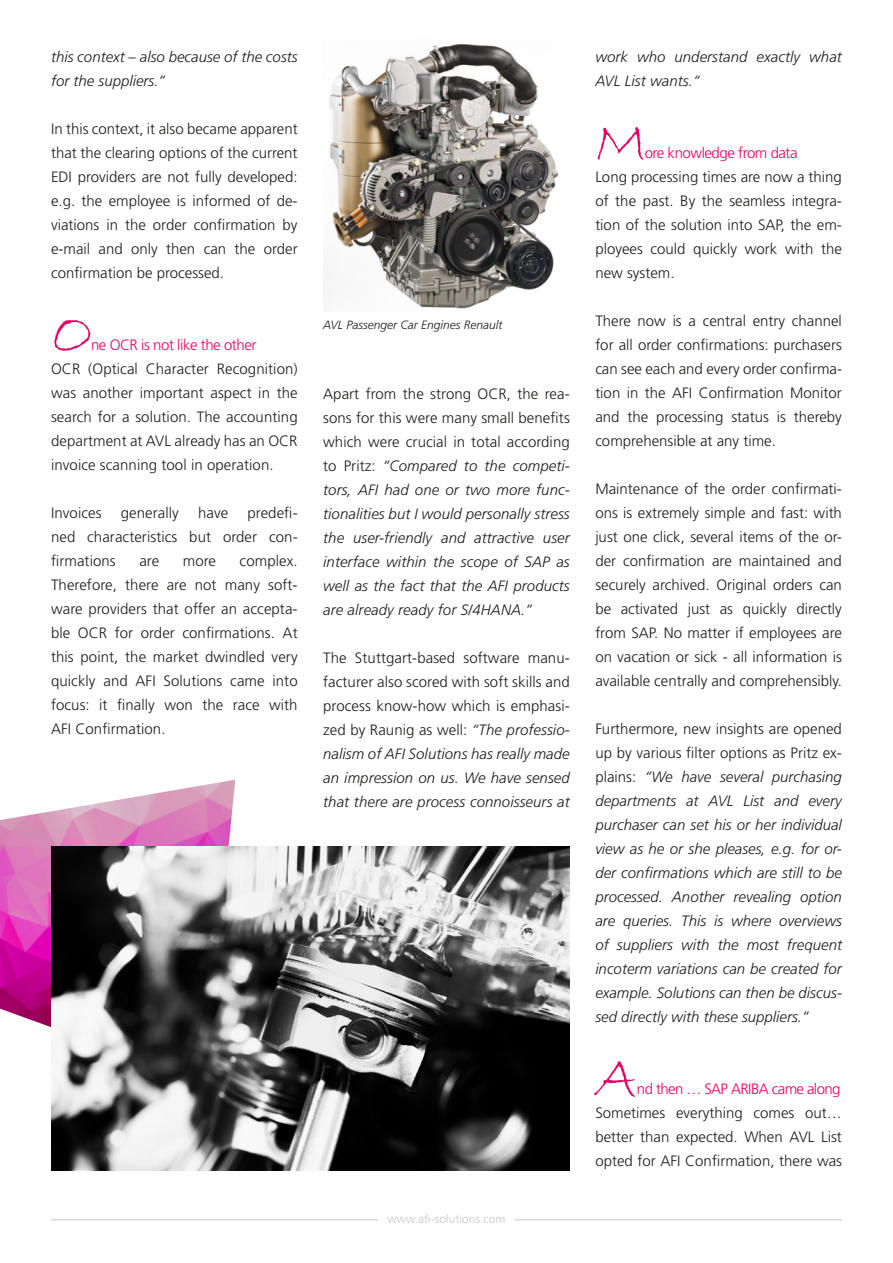
<style>
.page{position:relative;width:893px;height:1263px;background:#fff}
.page>*{position:absolute;margin:0;border:0;box-sizing:border-box;transform-origin:0 0}
.t1{font:60px "Bradley Hand ITC";color:#e60064}
.t2{font:300 15px/24px "Frutiger LT Std";color:#1d1d1b;text-align:justify}
.t3{font:italic 300 15px/24px "Frutiger LT Std";color:#1d1d1b}
.t4{font:300 15px "Frutiger LT Std";letter-spacing:-.03em;color:#e60064}
.t5{font:italic 300 12px "Frutiger LT Std";color:#1d1d1b}
.t6{font:300 12px "Frutiger LT Std";color:#c7c7c6}
.s1{font-style:normal}
.s2{font-style:italic}
</style>
<div class="page">
<img style="left:0;top:780px;width:235px;height:247px">
<img style="left:323px;top:44px;width:236px;height:265px">
<img style="left:51px;top:846px;width:519px;height:324px">
<hr style="left:51px;top:1219px;width:791px;height:1px;background:#c7c7c6">
<div style="left:378px;top:1214px;width:136px;height:14px;background:#fff"></div>
<p class="t3" style="left:51px;top:45px;width:248px">this context – also because of the costs for the suppliers.”</p>
<p class="t2" style="left:51px;top:117px;width:248px">In this context, it also became apparent that the clearing options of the current EDI providers are not fully developed: e.g. the employee is informed of de&shy;viations in the order confirmation by e-mail and only then can the order confirmation be processed.</p>
<h1 class="t1" style="left:51px;top:295px;width:43px">O</h1>
<p class="t4" style="left:91px;top:337px;width:167px">ne OCR is not like the other</p>
<p class="t2" style="left:51px;top:357px;width:248px">OCR (Optical Character Recognition) was another important aspect in the search for a solution. The accounting department at AVL already has an OCR invoice scanning tool in operation.</p>
<p class="t2" style="left:51px;top:501px;width:52px">Invoices</p>
<p class="t2" style="left:121px;top:501px;width:60px">generally</p>
<p class="t2" style="left:198px;top:501px;width:32px">have</p>
<p class="t2" style="left:51px;top:501px;width:248px;text-indent:196px">predefi&shy;ned characteristics but order con&shy;firmations</p>
<p class="t2" style="left:51px;top:549px;width:248px;text-indent:189px">complex.<br>Therefore, there are not many soft&shy;ware providers that offer an accepta&shy;ble OCR for order confirmations. At this point, the market dwindled very quickly and AFI Solutions came into focus: it finally won the race with AFI Confirmation.</p>
<p class="t2" style="left:139px;top:549px;width:21px">are</p>
<p class="t2" style="left:183px;top:549px;width:35px">more</p>
<p class="t5" style="left:323px;top:318px;width:181px">AVL Passenger Car Engines Renault</p>
<p class="t3" style="left:323px;top:382px;width:248px;text-align:justify"><span class="s1">Apart from the strong OCR, the rea&shy;sons for this were many small benefits which were crucial in total according to Pritz:</span> “Compared to the competi&shy;tors, AFI had one or two more func&shy;tionalities but I would personally stress the user-friendly and attractive user interface within the scope of SAP as well as the fact that the AFI products are already ready for S/4HANA.”</p>
<p class="t2" style="left:323px;top:646px;width:248px">The Stuttgart-based software manu&shy;facturer also scored with soft skills and process know-how which is emphasi&shy;zed by Raunig as well: <span class="s2">“The professio&shy;nalism of AFI Solutions has really made an impression on us. We have sensed that there are process connoisseurs at</span></p>
<p class="t6" style="left:387px;top:1212px;width:120px">www.afi-solutions.com</p>
<p class="t3" style="left:595px;top:45px;width:248px">work who understand exactly what<br>AVL List wants.“</p>
<h1 class="t1" style="left:595px;top:103px;width:53px">M</h1>
<p class="t4" style="left:645px;top:145px;width:154px">ore knowledge from data</p>
<p class="t2" style="left:595px;top:165px;width:248px">Long processing times are now a thing of the past. By the seamless integra&shy;tion of the solution into SAP, the em&shy;ployees could quickly work with the new system.</p>
<p class="t2" style="left:595px;top:309px;width:248px">There now is a central entry channel for all order confirmations: purchasers can see each and every order confirma&shy;tion in the AFI Confirmation Monitor and the processing status is thereby comprehensible at any time.</p>
<p class="t2" style="left:595px;top:477px;width:248px">Maintenance of the order confirmati&shy;ons is extremely simple and fast: with just one click, several items of the or&shy;der confirmation are maintained and securely archived. Original orders can be activated just as quickly directly from SAP. No matter if employees are on vacation or sick - all information is available centrally and comprehensibly.</p>
<p class="t3" style="left:595px;top:717px;width:248px;text-align:justify"><span class="s1">Furthermore, new insights are opened up by various filter options as Pritz ex&shy;plains:</span> “We have several purchasing departments at AVL List and every purchaser can set his or her individual view as he or she pleases, e.g. for or&shy;der confirmations which are still to be processed. Another revealing option are queries. This is where overviews of suppliers with the most frequent incoterm variations can be created for example. Solutions can then be discus&shy;sed directly with these suppliers.”</p>
<h1 class="t1" style="left:595px;top:1039px;width:44px">A</h1>
<p class="t4" style="left:637px;top:1081px;width:205px">nd then … SAP ARIBA came along</p>
<p class="t2" style="left:595px;top:1101px;width:248px">Sometimes everything comes out… better than expected. When AVL List opted for AFI Confirmation, there was</p>
</div>
